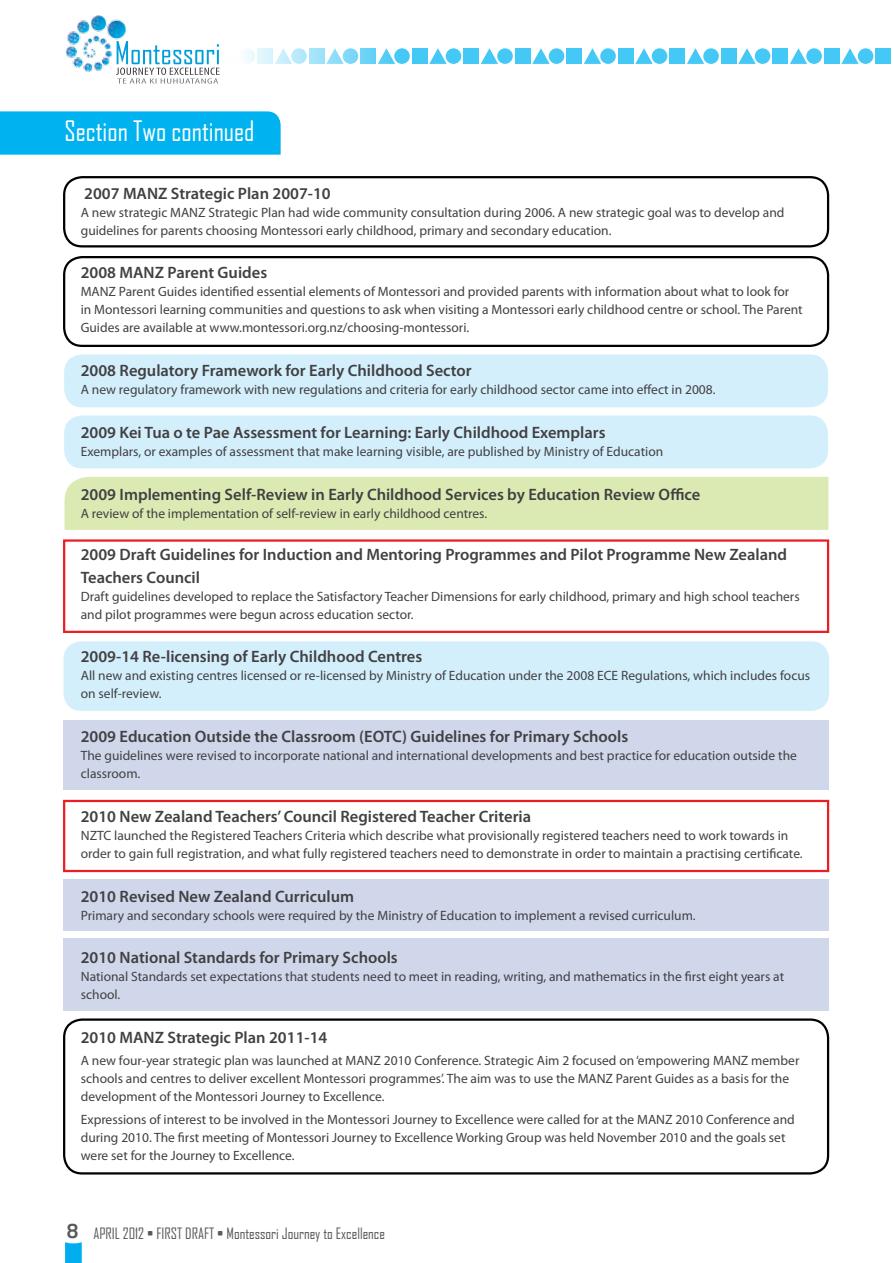
<style>
.page{position:relative;width:893px;height:1263px;background:#fff}
.page>*{position:absolute;margin:0;border:0;box-sizing:border-box;transform-origin:0 0}
.t1{font:27px "Agency FB";color:#fff}
.t2{font:600 16.5px/22.5px "Myriad Pro";color:#414042}
.t3{font:15px "Agency FB";color:#58595b}
.t4{font:13.5px/18px "Myriad Pro";color:#414042}
.s1{font-family:"Scene Alt";font-weight:700;font-size:19.5px}
</style>
<div class="page">
<svg style="left:65px;top:1242px;width:17px;height:21px"></svg>
<div style="left:876px;top:48px;width:15px;height:16px;background:#44c8f5"></div>
<div style="left:858px;top:48px;width:15px;height:16px;background:#44c8f5;border-radius:50%"></div>
<svg style="left:841px;top:48px;width:18px;height:16px"></svg>
<div style="left:824px;top:48px;width:16px;height:16px;background:#44c8f5"></div>
<div style="left:806px;top:48px;width:16px;height:16px;background:#44c8f5;border-radius:50%"></div>
<svg style="left:790px;top:48px;width:17px;height:16px"></svg>
<div style="left:773px;top:48px;width:15px;height:16px;background:#44c8f5"></div>
<div style="left:755px;top:48px;width:15px;height:16px;background:#44c8f5;border-radius:50%"></div>
<svg style="left:738px;top:48px;width:18px;height:16px"></svg>
<div style="left:721px;top:48px;width:16px;height:16px;background:#44c8f5"></div>
<div style="left:703px;top:48px;width:16px;height:16px;background:#44c8f5;border-radius:50%"></div>
<svg style="left:687px;top:48px;width:17px;height:16px"></svg>
<div style="left:670px;top:48px;width:15px;height:16px;background:#44c8f5"></div>
<div style="left:652px;top:48px;width:15px;height:16px;background:#44c8f5;border-radius:50%"></div>
<svg style="left:635px;top:48px;width:18px;height:16px"></svg>
<div style="left:618px;top:48px;width:16px;height:16px;background:#44c8f5"></div>
<div style="left:600px;top:48px;width:16px;height:16px;background:#44c8f5;border-radius:50%"></div>
<svg style="left:584px;top:48px;width:17px;height:16px"></svg>
<div style="left:567px;top:48px;width:15px;height:16px;background:#44c8f5"></div>
<div style="left:549px;top:48px;width:15px;height:16px;background:#44c8f5;border-radius:50%"></div>
<svg style="left:532px;top:48px;width:18px;height:16px"></svg>
<div style="left:515px;top:48px;width:16px;height:16px;background:#44c8f5"></div>
<div style="left:497px;top:48px;width:16px;height:16px;background:#44c8f5;border-radius:50%"></div>
<svg style="left:481px;top:48px;width:17px;height:16px"></svg>
<div style="left:464px;top:48px;width:15px;height:16px;background:#44c8f5"></div>
<div style="left:446px;top:48px;width:15px;height:16px;background:#44c8f5;border-radius:50%"></div>
<svg style="left:429px;top:48px;width:18px;height:16px"></svg>
<div style="left:412px;top:48px;width:16px;height:16px;background:#44c8f5"></div>
<div style="left:394px;top:48px;width:16px;height:16px;background:#44c8f5;border-radius:50%"></div>
<svg style="left:378px;top:48px;width:17px;height:16px"></svg>
<div style="left:361px;top:48px;width:15px;height:16px;background:#68d2f6"></div>
<svg style="left:343px;top:48px;width:15px;height:16px"></svg>
<svg style="left:326px;top:48px;width:18px;height:16px"></svg>
<div style="left:309px;top:48px;width:16px;height:16px;background:#a2e3fa"></div>
<svg style="left:291px;top:48px;width:16px;height:16px"></svg>
<svg style="left:275px;top:48px;width:17px;height:16px"></svg>
<div style="left:258px;top:48px;width:15px;height:16px;background:#def5fd"></div>
<div style="left:240px;top:48px;width:15px;height:16px;background:#f2fbfe;border-radius:50%"></div>
<svg style="left:117px;top:41px;width:103px;height:43px"></svg>
<img style="left:65px;top:15px;width:63px;height:60px">
<div style="left:63px;top:539px;width:766px;height:94px;border:2px solid #ed1d24"></div>
<div style="left:65px;top:477px;width:763px;height:53px;background:#dbeab3"></div>
<div style="left:64px;top:720px;width:765px;height:70px;background:#d0d7ea"></div>
<div style="left:64px;top:879px;width:765px;height:51px;background:#d0d7ea"></div>
<div style="left:64px;top:938px;width:765px;height:72px;background:#d0d7ea"></div>
<div style="left:63px;top:641px;width:766px;height:70px;background:#d4effc;border-radius:18px"></div>
<div style="left:64px;top:354px;width:764px;height:53px;background:#d4effc;border-radius:18px"></div>
<div style="left:64px;top:415px;width:764px;height:53px;background:#d4effc;border-radius:18px"></div>
<div style="left:63px;top:176px;width:766px;height:71px;border:2px solid #000;border-radius:18px"></div>
<div style="left:63px;top:256px;width:766px;height:91px;border:2px solid #000;border-radius:18px"></div>
<div style="left:63px;top:800px;width:766px;height:72px;border:2px solid #ed1d24"></div>
<div style="left:63px;top:1018px;width:766px;height:156px;border:2px solid #000;border-radius:18px"></div>
<div style="left:0;top:111px;width:281px;height:44px;background:#00b3f0"></div>
<h1 class="t1" style="left:64px;top:115px;width:191px">Section Two continued</h1>
<p class="t2" style="left:84px;top:181px;width:248px">2007 MANZ Strategic Plan 2007-10</p>
<p class="t4" style="left:81px;top:203px;width:705px">A new strategic MANZ Strategic Plan had wide community consultation during 2006. A new strategic goal was to develop and guidelines for parents choosing Montessori early childhood, primary and secondary education.</p>
<p class="t2" style="left:81px;top:261px;width:188px">2008 MANZ Parent Guides</p>
<p class="t4" style="left:81px;top:283px;width:723px">MANZ Parent Guides identified essential elements of Montessori and provided parents with information about what to look for in Montessori learning communities and questions to ask when visiting a Montessori early childhood centre or school. The Parent<br>Guides are available at www.montessori.org.nz/choosing-montessori.</p>
<p class="t2" style="left:81px;top:359px;width:392px">2008 Regulatory Framework for Early Childhood Sector</p>
<p class="t4" style="left:81px;top:380px;width:636px">A new regulatory framework with new regulations and criteria for early childhood sector came into effect in 2008.</p>
<p class="t2" style="left:81px;top:421px;width:526px">2009 Kei Tua o te Pae Assessment for Learning: Early Childhood Exemplars</p>
<p class="t4" style="left:81px;top:442px;width:584px">Exemplars, or examples of assessment that make learning visible, are published by Ministry of Education</p>
<p class="t2" style="left:81px;top:483px;width:621px">2009 Implementing Self-Review in Early Childhood Services by Education Review Office</p>
<p class="t4" style="left:81px;top:504px;width:408px">A review of the implementation of self-review in early childhood centres.</p>
<p class="t2" style="left:81px;top:543px;width:708px">2009 Draft Guidelines for Induction and Mentoring Programmes and Pilot Programme New Zealand<br>Teachers Council</p>
<p class="t4" style="left:81px;top:587px;width:720px">Draft guidelines developed to replace the Satisfactory Teacher Dimensions for early childhood, primary and high school teachers and pilot programmes were begun across education sector.</p>
<p class="t2" style="left:81px;top:645px;width:343px">2009-14 Re-licensing of Early Childhood Centres</p>
<p class="t4" style="left:81px;top:666px;width:731px">All new and existing centres licensed or re-licensed by Ministry of Education under the 2008 ECE Regulations, which includes focus on self-review.</p>
<p class="t2" style="left:81px;top:725px;width:549px">2009 Education Outside the Classroom (EOTC) Guidelines for Primary Schools</p>
<p class="t4" style="left:81px;top:746px;width:718px">The guidelines were revised to incorporate national and international developments and best practice for education outside the classroom.</p>
<p class="t2" style="left:81px;top:805px;width:452px">2010 New Zealand Teachers’ Council Registered Teacher Criteria</p>
<p class="t4" style="left:81px;top:826px;width:723px">NZTC launched the Registered Teachers Criteria which describe what provisionally registered teachers need to work towards in order to gain full registration, and what fully registered teachers need to demonstrate in order to maintain a practising certificate.</p>
<p class="t2" style="left:81px;top:884px;width:275px">2010 Revised New Zealand Curriculum</p>
<p class="t4" style="left:81px;top:906px;width:616px">Primary and secondary schools were required by the Ministry of Education to implement a revised curriculum.</p>
<p class="t2" style="left:81px;top:946px;width:319px">2010 National Standards for Primary Schools</p>
<p class="t4" style="left:81px;top:968px;width:705px">National Standards set expectations that students need to meet in reading, writing, and mathematics in the first eight years at school.</p>
<p class="t2" style="left:81px;top:1026px;width:248px">2010 MANZ Strategic Plan 2011-14</p>
<p class="t4" style="left:81px;top:1052px;width:720px">A new four-year strategic plan was launched at MANZ 2010 Conference. Strategic Aim 2 focused on ‘empowering MANZ member schools and centres to deliver excellent Montessori programmes’. The aim was to use the MANZ Parent Guides as a basis for the development of the Montessori Journey to Excellence.</p>
<p class="t4" style="left:81px;top:1110px;width:716px">Expressions of interest to be involved in the Montessori Journey to Excellence were called for at the MANZ 2010 Conference and during 2010. The first meeting of Montessori Journey to Excellence Working Group was held November 2010 and the goals set were set for the Journey to Excellence.</p>
<p class="t3" style="left:67px;top:1224px;width:320px"><span class="s1">8</span> APRIL 2012 • FIRST DRAFT • Montessori Journey to Excellence</p>
</div>
